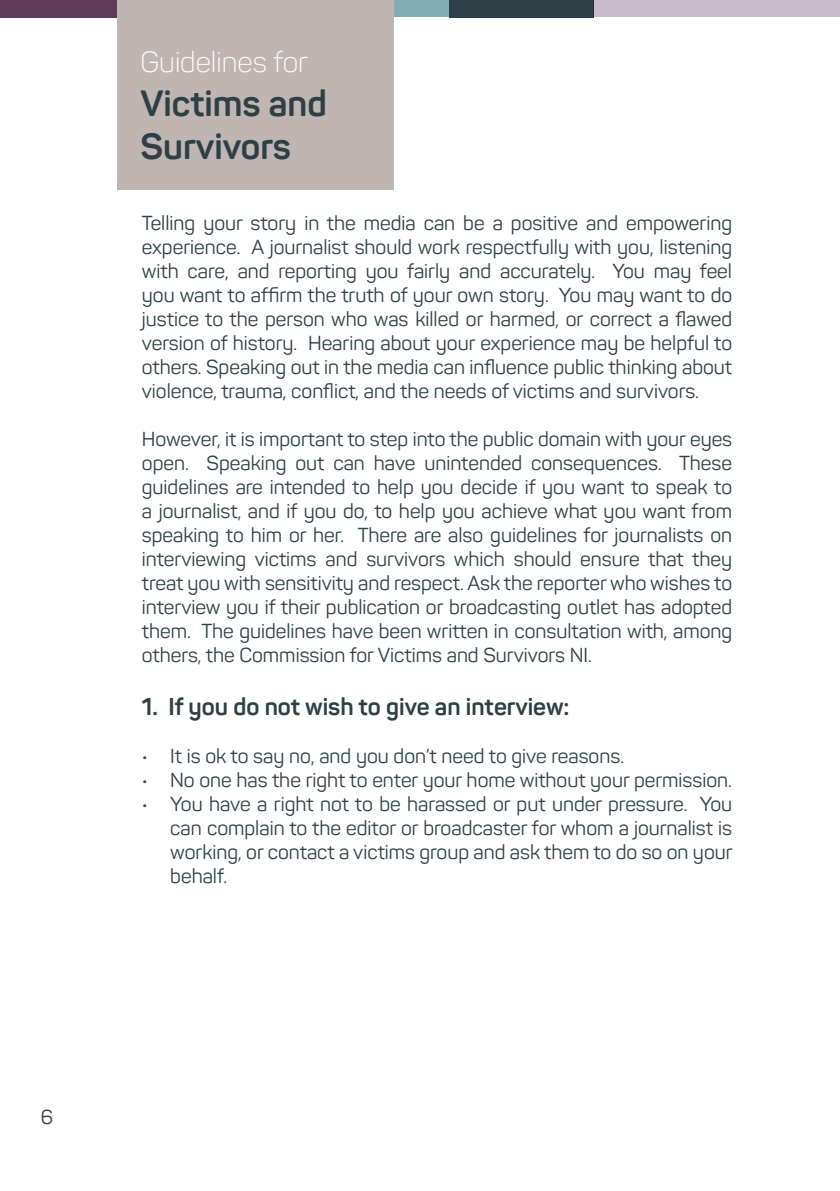
<style>
.page{position:relative;width:840px;height:1191px;background:#fff}
.page>*{position:absolute;margin:0;border:0;box-sizing:border-box;transform-origin:0 0}
.t1{font:700 36px/43.2px "Panton";color:#2e4045}
.t2{font:300 28.8px "Panton";color:#fff}
.t3{font:700 24px "Panton";color:#2e4045}
.t4{font:20px/24px "Panton";color:#2e4045;text-align:justify}
</style>
<div class="page">
<div style="left:0;top:0;width:120px;height:17px;background:#5e3c58"></div>
<svg style="left:839px;top:0;width:1px;height:17px"></svg>
<div style="left:117px;top:0;width:276px;height:190px;background:#bfb5b2"></div>
<div style="left:393px;top:0;width:55px;height:17px;background:#83adb5"></div>
<div style="left:448px;top:0;width:145px;height:17px;background:#2e4045"></div>
<div style="left:593px;top:0;width:246px;height:17px;background:#c7bbc9"></div>
<h2 class="t2" style="left:140px;top:45px;width:169px">Guidelines for</h2>
<h1 class="t1" style="left:140px;top:81px;width:188px">Victims and<br>Survivors</h1>
<p class="t4" style="left:142px;top:211px;width:591px">Telling your story in the media can be a positive and empowering experience. A journalist should work respectfully with you, listening with care, and reporting you fairly and accurately. You may feel you want to affirm the truth of your own story. You may want to do justice to the person who was killed or harmed, or correct a flawed version of history. Hearing about your experience may be helpful to others. Speaking out in the media can influence public thinking about violence, trauma, conflict, and the needs of victims and survivors.</p>
<p class="t4" style="left:142px;top:427px;width:591px">However, it is important to step into the public domain with your eyes open. Speaking out can have unintended consequences. These guidelines are intended to help you decide if you want to speak to a journalist, and if you do, to help you achieve what you want from speaking to him or her. There are also guidelines for journalists on interviewing victims and survivors which should ensure that they treat you with sensitivity and respect. Ask the reporter who wishes to interview you if their publication or broadcasting outlet has adopted them. The guidelines have been written in consultation with, among others, the Commission for Victims and Survivors NI.</p>
<p class="t3" style="left:142px;top:692px;width:429px">1. If you do not wish to give an interview:</p>
<p class="t4" style="left:142px;top:744px;width:483px">• It is ok to say no, and you don’t need to give reasons.</p>
<p class="t4" style="left:142px;top:768px;width:591px">• No one has the right to enter your home without your permission.</p>
<p class="t4" style="left:170px;top:792px;width:563px;text-indent:-28px">• You have a right not to be harassed or put under pressure. You can complain to the editor or broadcaster for whom a journalist is working, or contact a victims group and ask them to do so on your behalf.</p>
<p class="t4" style="left:41px;top:1104px;width:14px">6</p>
</div>
